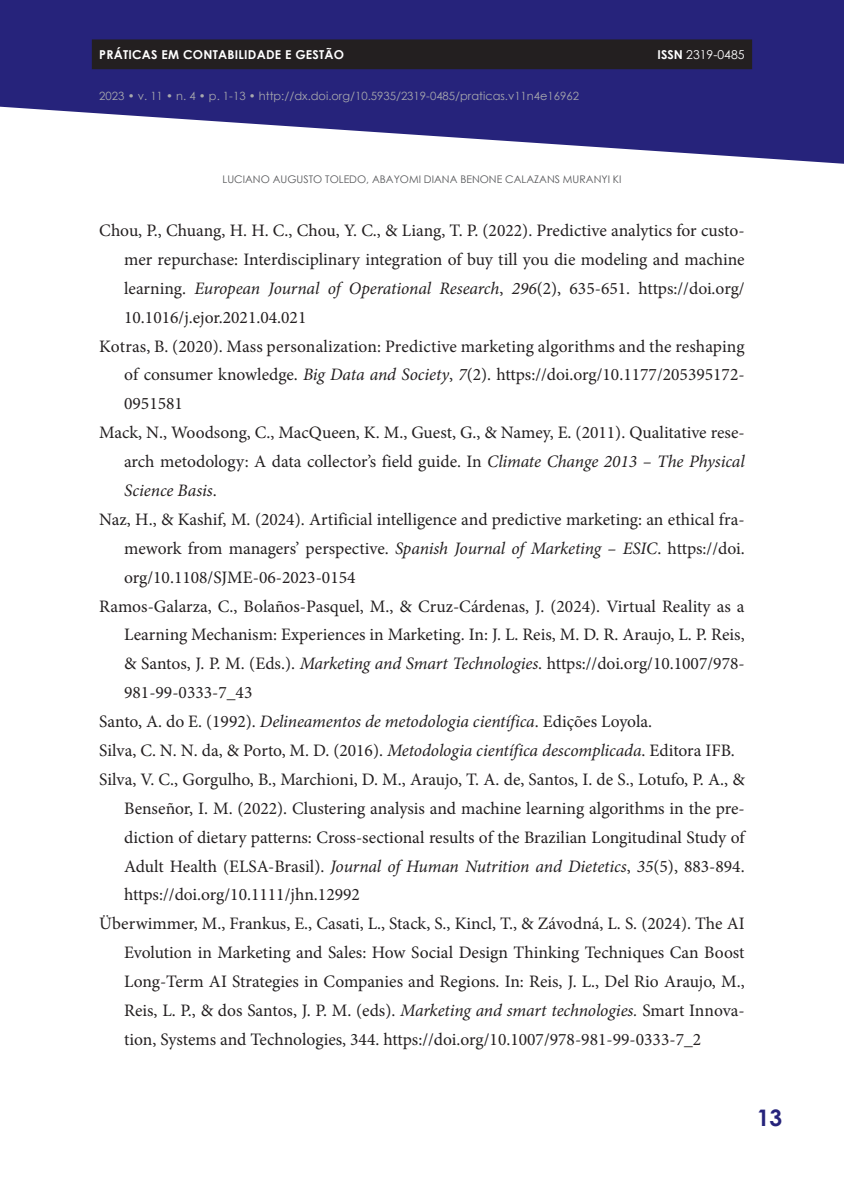
<style>
.page{position:relative;width:844px;height:1191px;background:#fff}
.page>*{position:absolute;margin:0;border:0;box-sizing:border-box;transform-origin:0 0}
.t1{font:700 22.75px "Century Gothic";color:#26237b}
.t2{font:17.5px "Minion Pro";color:#231f20}
.t3{font:italic 17.5px "Minion Pro";letter-spacing:-.005em;color:#231f20}
.t4{font:700 12.25px "Century Gothic";letter-spacing:.02em;color:#fff}
.t5{font:12.25px "Century Gothic";color:#fff}
.t6{font:11.38px "Century Gothic";color:#a8a9ad}
.t7{font:10.5px "Century Gothic";color:#57585a}
.s1{font-weight:700}
.s2{font-style:normal}
.s3{font-style:italic}
</style>
<div class="page">
<svg style="left:1px;top:0;width:842px;height:164px;fill:#26237b"></svg>
<svg style="left:0;top:0;width:1px;height:107px"></svg>
<div style="left:92px;top:39px;width:660px;height:30px;background:#231f20"></div>
<p class="t4" style="left:99px;top:45px;width:246px">PRÁTICAS EM CONTABILIDADE E GESTÃO</p>
<p class="t5" style="left:657px;top:46px;width:88px"><span class="s1">ISSN</span> 2319-0485</p>
<p class="t6" style="left:99px;top:88px;width:481px">2023 • v. 11 • n. 4 • p. 1-13 • http://dx.doi.org/10.5935/2319-0485/praticas.v11n4e16962</p>
<p class="t7" style="left:222px;top:172px;width:400px">LUCIANO AUGUSTO TOLEDO, ABAYOMI DIANA BENONE CALAZANS MURANYI KI</p>
<p class="t2" style="left:99px;top:219px;width:646px">Chou, P., Chuang, H. H. C., Chou, Y. C., &amp; Liang, T. P. (2022). Predictive analytics for custo-</p>
<p class="t2" style="left:124px;top:248px;width:622px">mer repurchase: Interdisciplinary integration of buy till you die modeling and machine</p>
<p class="t3" style="left:124px;top:276px;width:622px"><span class="s2">learning.</span> European Journal of Operational Research<span class="s2">,</span> 296<span class="s2">(2), 635-651. https://doi.org/</span></p>
<p class="t2" style="left:124px;top:305px;width:184px">10.1016/j.ejor.2021.04.021</p>
<p class="t2" style="left:99px;top:334px;width:646px">Kotras, B. (2020). Mass personalization: Predictive marketing algorithms and the reshaping</p>
<p class="t2" style="left:124px;top:363px;width:622px">of consumer knowledge. <span class="s3">Big Data and Society</span>, <span class="s3">7</span>(2). https://doi.org/10.1177/205395172-</p>
<p class="t2" style="left:124px;top:392px;width:60px">0951581</p>
<p class="t2" style="left:99px;top:421px;width:646px">Mack, N., Woodsong, C., MacQueen, K. M., Guest, G., &amp; Namey, E. (2011). Qualitative rese-</p>
<p class="t2" style="left:124px;top:450px;width:622px">arch metodology: A data collector’s field guide. In <span class="s3">Climate Change 2013 – The Physical</span></p>
<p class="t3" style="left:124px;top:478px;width:94px">Science Basis<span class="s2">.</span></p>
<p class="t2" style="left:99px;top:507px;width:646px">Naz, H., &amp; Kashif, M. (2024). Artificial intelligence and predictive marketing: an ethical fra-</p>
<p class="t2" style="left:124px;top:536px;width:622px">mework from managers’ perspective. <span class="s3">Spanish Journal of Marketing – ESIC</span>. https://doi.</p>
<p class="t2" style="left:124px;top:565px;width:233px">org/10.1108/SJME-06-2023-0154</p>
<p class="t2" style="left:99px;top:594px;width:646px">Ramos-Galarza, C., Bolaños-Pasquel, M., &amp; Cruz-Cárdenas, J. (2024). Virtual Reality as a</p>
<p class="t2" style="left:124px;top:623px;width:622px">Learning Mechanism: Experiences in Marketing. In: J. L. Reis, M. D. R. Araujo, L. P. Reis,</p>
<p class="t2" style="left:124px;top:652px;width:622px">&amp; Santos, J. P. M. (Eds.). <span class="s3">Marketing and Smart Technologies</span>. https://doi.org/10.1007/978-</p>
<p class="t2" style="left:124px;top:681px;width:130px">981-99-0333-7_43</p>
<p class="t3" style="left:99px;top:709px;width:554px"><span class="s2">Santo, A. do E. (1992).</span> Delineamentos de metodologia científica<span class="s2">. Edições Loyola.</span></p>
<p class="t2" style="left:99px;top:738px;width:636px">Silva, C. N. N. da, &amp; Porto, M. D. (2016). <span class="s3">Metodologia científica descomplicada</span>. Editora IFB.</p>
<p class="t2" style="left:99px;top:767px;width:646px">Silva, V. C., Gorgulho, B., Marchioni, D. M., Araujo, T. A. de, Santos, I. de S., Lotufo, P. A., &amp;</p>
<p class="t2" style="left:124px;top:796px;width:622px">Benseñor, I. M. (2022). Clustering analysis and machine learning algorithms in the pre-</p>
<p class="t2" style="left:124px;top:825px;width:622px">diction of dietary patterns: Cross-sectional results of the Brazilian Longitudinal Study of</p>
<p class="t2" style="left:124px;top:854px;width:622px">Adult Health (ELSA-Brasil). <span class="s3">Journal of Human Nutrition and Dietetics</span>, <span class="s3">35</span>(5), 883-894.</p>
<p class="t2" style="left:124px;top:883px;width:237px">https://doi.org/10.1111/jhn.12992</p>
<p class="t2" style="left:99px;top:912px;width:646px">Überwimmer, M., Frankus, E., Casati, L., Stack, S., Kincl, T., &amp; Závodná, L. S. (2024). The AI</p>
<p class="t2" style="left:124px;top:941px;width:622px">Evolution in Marketing and Sales: How Social Design Thinking Techniques Can Boost</p>
<p class="t2" style="left:124px;top:969px;width:622px">Long-Term AI Strategies in Companies and Regions. In: Reis, J. L., Del Rio Araujo, M.,</p>
<p class="t2" style="left:124px;top:998px;width:622px">Reis, L. P., &amp; dos Santos, J. P. M. (eds). <span class="s3">Marketing and smart technologies.</span> Smart Innova-</p>
<p class="t2" style="left:124px;top:1027px;width:578px">tion, Systems and Technologies, 344. https://doi.org/10.1007/978-981-99-0333-7_2</p>
<h1 class="t1" style="left:756px;top:1100px;width:27px">13</h1>
</div>
